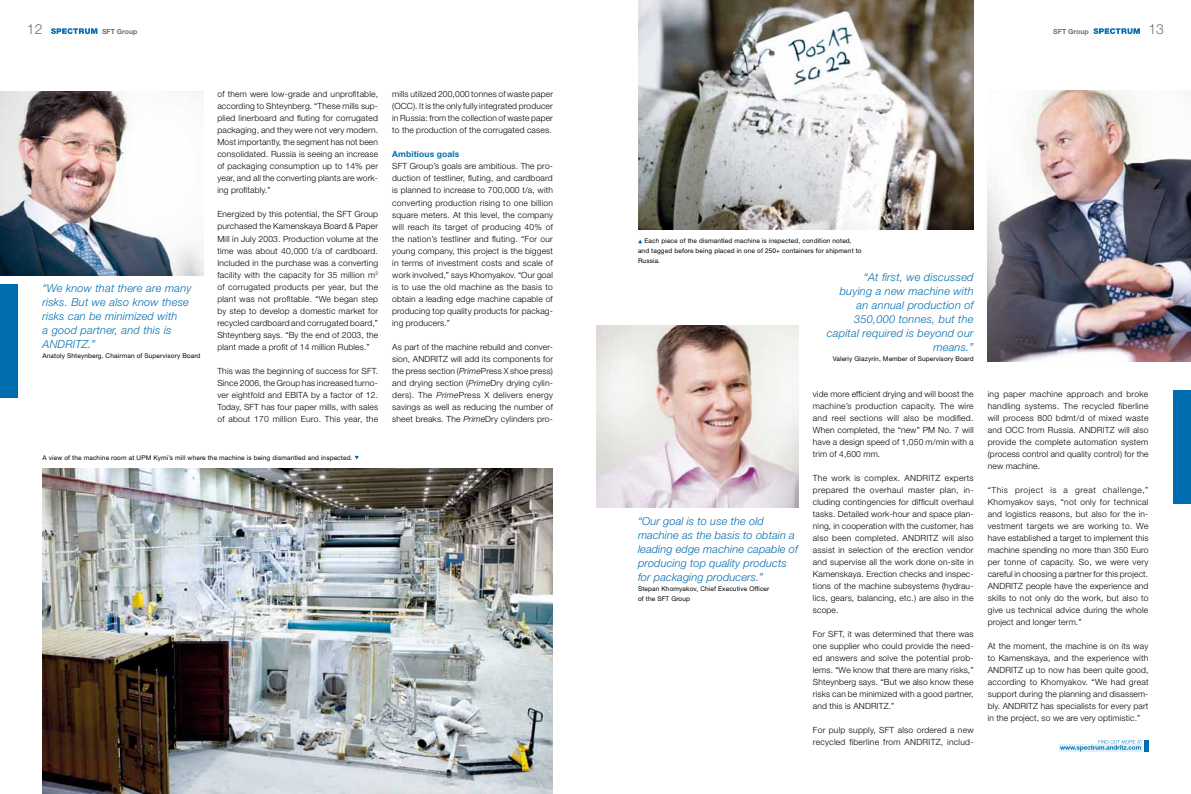
<style>
.page{position:relative;width:1191px;height:794px;background:#fff}
.page>*{position:absolute;margin:0;border:0;box-sizing:border-box;transform-origin:0 0}
.t1{font:300 14px "Helvetica Neue";color:#707172}
.t2{font:italic 300 11px/14px "Helvetica Neue";letter-spacing:.02em;color:#006db0}
.t3{font:300 8.5px/12px "Helvetica Neue";letter-spacing:.02em;color:#000;text-align:justify}
.t4{font:700 8.5px "Helvetica Neue";letter-spacing:.02em;color:#006db0}
.t5{font:700 7px "Helvetica Neue";color:#707172}
.t6{font:6.5px/10px "Helvetica Neue";letter-spacing:.02em;color:#000}
.s1{font-style:italic}
</style>
<div class="page">
<svg style="left:51px;top:28px;width:46px;height:6px"></svg>
<svg style="left:1093px;top:28px;width:47px;height:6px"></svg>
<img style="left:596px;top:325px;width:202px;height:182px">
<img style="left:987px;top:91px;width:204px;height:270px">
<img style="left:0;top:91px;width:203px;height:184px">
<img style="left:43px;top:468px;width:510px;height:326px">
<div style="left:0;top:284px;width:17px;height:113px;background:#006db0"></div>
<div style="left:1058px;top:744px;width:84px;height:7px;background:#e0f2fb"></div>
<hr style="left:1144px;top:740px;width:4px;height:11px;background:#006db0">
<svg style="left:1060px;top:740px;width:82px;height:11px"></svg>
<div style="left:1174px;top:390px;width:17px;height:113px;background:#006db0"></div>
<img style="left:638px;top:0;width:335px;height:230px">
<h1 class="t1" style="left:27px;top:20px;width:17px">12</h1>
<h1 class="t1" style="left:1148px;top:20px;width:17px">13</h1>
<p class="t5" style="left:102px;top:27px;width:37px">SFT Group</p>
<p class="t5" style="left:1053px;top:27px;width:37px">SFT Group</p>
<p class="t2" style="left:43px;top:281px;width:150px">“We know that there are many risks. But we also know these risks can be minimized with<br>a good partner, and this is<br>ANDRITZ.”</p>
<p class="t6" style="left:43px;top:351px;width:159px">Anatoly Shteynberg, Chairman of Supervisory Board</p>
<p class="t3" style="left:217px;top:88px;width:162px">of them were low-grade and unprofitable, according to Shteynberg. “These mills sup&shy;plied linerboard and fluting for corrugated packaging, and they were not very modern.<br>Most importantly, the segment has not been consolidated. Russia is seeing an increase of packaging consumption up to 14% per year, and all the converting plants are work&shy;ing profitably.”</p>
<p class="t3" style="left:217px;top:208px;width:162px">Energized by this potential, the SFT Group purchased the Kamenskaya Board &amp; Paper Mill in July 2003. Production volume at the time was about 40,000 t/a of cardboard.<br>Included in the purchase was a converting facility with the capacity for 35 million m<sup>2 </sup>of corrugated products per year, but the plant was not profitable. “We began step by step to develop a domestic market for recycled cardboard and corrugated board,” Shteynberg says. “By the end of 2003, the plant made a profit of 14 million Rubles.”</p>
<p class="t3" style="left:217px;top:364px;width:162px">This was the beginning of success for SFT.<br>Since 2006, the Group has increased turno&shy;ver eightfold and EBITA by a factor of 12.<br>Today, SFT has four paper mills, with sales of about 170 million Euro. This year, the</p>
<p class="t6" style="left:43px;top:452px;width:311px">A view of the machine room at UPM Kymi’s mill where the machine is being dismantled and inspected.</p>
<p class="t3" style="left:392px;top:88px;width:162px">mills utilized 200,000 tonnes of waste paper (OCC). It is the only fully integrated producer in Russia: from the collection of waste paper to the production of the corrugated cases.</p>
<p class="t4" style="left:392px;top:149px;width:69px">Ambitious goals</p>
<p class="t3" style="left:392px;top:160px;width:162px">SFT Group’s goals are ambitious. The pro&shy;duction of testliner, fluting, and cardboard is planned to increase to 700,000 t/a, with converting production rising to one billion square meters. At this level, the company will reach its target of producing 40% of the nation’s testliner and fluting. “For our young company, this project is the biggest in terms of investment costs and scale of work involved,” says Khomyakov. “Our goal is to use the old machine as the basis to obtain a leading edge machine capable of producing top quality products for packag&shy;ing producers.”</p>
<p class="t3" style="left:392px;top:340px;width:162px">As part of the machine rebuild and conver&shy;sion, ANDRITZ will add its components for the press section (<span class="s1">Prime</span>Press X shoe press) and drying section (<span class="s1">Prime</span>Dry drying cylin&shy;ders). The <span class="s1">Prime</span>Press X delivers energy savings as well as reducing the number of sheet breaks. The <span class="s1">Prime</span>Dry cylinders pro-</p>
<p class="t6" style="left:638px;top:236px;width:225px;text-indent:6px">Each piece of the dismantled machine is inspected, condition noted, and tagged before being placed in one of 250+ containers for shipment to<br>Russia.</p>
<p class="t2" style="left:638px;top:513px;width:161px">“Our goal is to use the old machine as the basis to obtain a leading edge machine capable of producing top quality products for packaging producers.”</p>
<p class="t6" style="left:638px;top:583px;width:133px">Stepan Khomyakov, Chief Executive Officer of the SFT Group</p>
<p class="t2" style="left:827px;top:270px;width:149px;text-align:right">“At first, we discussed<br>buying a new machine with an annual production of<br>350,000 tonnes, but the capital required is beyond our means.”</p>
<p class="t6" style="left:832px;top:354px;width:142px">Valeriy Glazyrin, Member of Supervisory Board</p>
<p class="t3" style="left:813px;top:387px;width:162px">vide more efficient drying and will boost the machine’s production capacity. The wire and reel sections will also be modified.<br>When completed, the “new” PM No. 7 will have a design speed of 1,050 m/min with a trim of 4,600 mm.</p>
<p class="t3" style="left:813px;top:471px;width:162px">The work is complex. ANDRITZ experts prepared the overhaul master plan, in&shy;cluding contingencies for difficult overhaul tasks. Detailed work-hour and space plan&shy;ning, in cooperation with the customer, has also been completed. ANDRITZ will also assist in selection of the erection vendor and supervise all the work done on-site in Kamenskaya. Erection checks and inspec&shy;tions of the machine subsystems (hydrau&shy;lics, gears, balancing, etc.) are also in the scope.</p>
<p class="t3" style="left:813px;top:627px;width:162px">For SFT, it was determined that there was one supplier who could provide the need&shy;ed answers and solve the potential prob&shy;lems. “We know that there are many risks,” Shteynberg says. “But we also know these risks can be minimized with a good partner, and this is ANDRITZ.”</p>
<p class="t3" style="left:813px;top:723px;width:162px">For pulp supply, SFT also ordered a new recycled fiberline from ANDRITZ, includ-</p>
<p class="t3" style="left:987px;top:387px;width:162px">ing paper machine approach and broke handling systems. The recycled fiberline will process 800 bdmt/d of mixed waste and OCC from Russia. ANDRITZ will also provide the complete automation system (process control and quality control) for the new machine.</p>
<p class="t3" style="left:987px;top:483px;width:162px">“This project is a great challenge,” Khomyakov says, “not only for technical and logistics reasons, but also for the in&shy;vestment targets we are working to. We have established a target to implement this machine spending no more than 350 Euro per tonne of capacity. So, we were very careful in choosing a partner for this project.<br>ANDRITZ people have the experience and skills to not only do the work, but also to give us technical advice during the whole project and longer term.”</p>
<p class="t3" style="left:987px;top:639px;width:162px">At the moment, the machine is on its way to Kamenskaya, and the experience with ANDRITZ up to now has been quite good, according to Khomyakov. “We had great support during the planning and disassem&shy;bly. ANDRITZ has specialists for every part in the project, so we are very optimistic.”</p>
</div>
